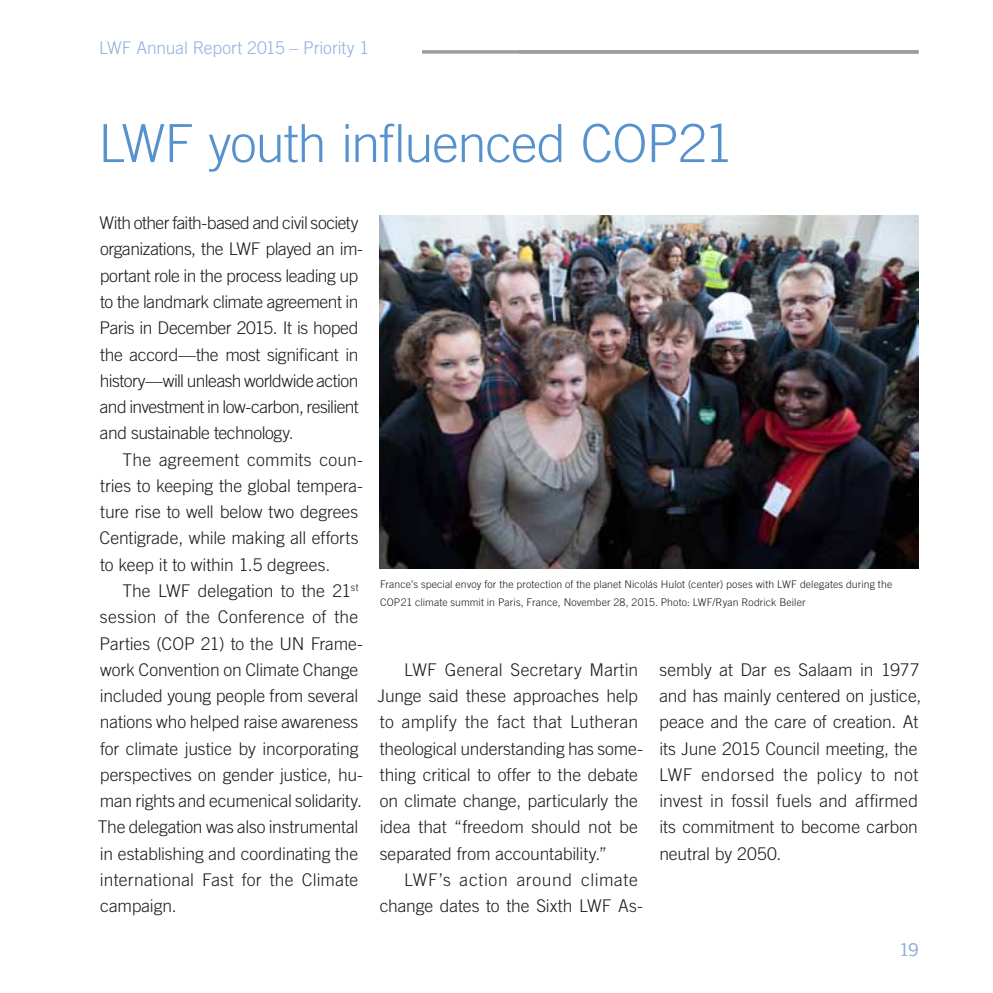
<style>
.page{position:relative;width:993px;height:993px;background:#fff}
.page>*{position:absolute;margin:0;border:0;box-sizing:border-box;transform-origin:0 0}
.t1{font:300 52.5px "Trade Gothic LT Std";letter-spacing:-.02em;color:#5692ce}
.t2{font:300 17.5px/26.2px "Trade Gothic LT Std";letter-spacing:-.01em;color:#1d1d1b}
.t3{font:300 17.5px/26.2px "Trade Gothic LT Std";letter-spacing:-.03em;color:#1d1d1b}
.t4{font:300 17.5px/26.2px "Trade Gothic LT Std";letter-spacing:.01em;color:#1d1d1b;text-align:right}
.t5{font:300 17.5px "Trade Gothic LT Std";letter-spacing:-.005em;color:#91b1de}
.t6{font:300 10.5px/17.5px "Trade Gothic LT Std";letter-spacing:.01em;color:#1d1d1b}
</style>
<div class="page">
<svg style="left:422px;top:50px;width:96px;height:4px"></svg>
<hr style="left:518px;top:50px;width:400px;height:4px;background:#9d9d9c">
<img style="left:379px;top:216px;width:539px;height:352px">
<p class="t5" style="left:99px;top:37px;width:271px">LWF Annual Report 2015 – Priority 1</p>
<h1 class="t1" style="left:98px;top:112px;width:636px">LWF youth influenced COP21</h1>
<p class="t3" style="left:100px;top:209px;width:265px">With other faith-based and civil society organizations, the LWF played an im&shy;portant role in the process leading up to the landmark climate agreement in Paris in December 2015. It is hoped the accord—the most significant in history—will unleash worldwide action and investment in low-carbon, resilient and sustainable technology.</p>
<p class="t2" style="left:99px;top:446px;width:265px;text-indent:23px">The agreement commits coun&shy;tries to keeping the global tempera&shy;ture rise to well below two degrees Centigrade, while making all efforts to keep it to within 1.5 degrees.</p>
<p class="t2" style="left:98px;top:577px;width:267px;text-indent:25px">The LWF delegation to the 21<sup>st </sup>session of the Conference of the Parties (COP 21) to the UN Frame&shy;work Convention on Climate Change included young people from several nations who helped raise awareness for climate justice by incorporating perspectives on gender justice, hu&shy;man rights and ecumenical solidarity.<br>The delegation was also instrumental in establishing and coordinating the international Fast for the Climate campaign.</p>
<p class="t6" style="left:380px;top:575px;width:513px">France’s special envoy for the protection of the planet Nicolás Hulot (center) poses with LWF delegates during the<br>COP21 climate summit in Paris, France, November 28, 2015. Photo: LWF/Ryan Rodrick Beiler</p>
<p class="t2" style="left:377px;top:656px;width:266px;text-indent:26px">LWF General Secretary Martin Junge said these approaches help to amplify the fact that Lutheran theological understanding has some&shy;thing critical to offer to the debate on climate change, particularly the idea that “freedom should not be separated from accountability.”</p>
<p class="t4" style="left:379px;top:866px;width:264px">LWF’s action around climate change dates to the Sixth LWF As-</p>
<p class="t2" style="left:658px;top:656px;width:264px">sembly at Dar es Salaam in 1977 and has mainly centered on justice, peace and the care of creation. At its June 2015 Council meeting, the<br>LWF endorsed the policy to not invest in fossil fuels and affirmed its commitment to become carbon neutral by 2050.</p>
<p class="t5" style="left:899px;top:939px;width:21px">19</p>
</div>
